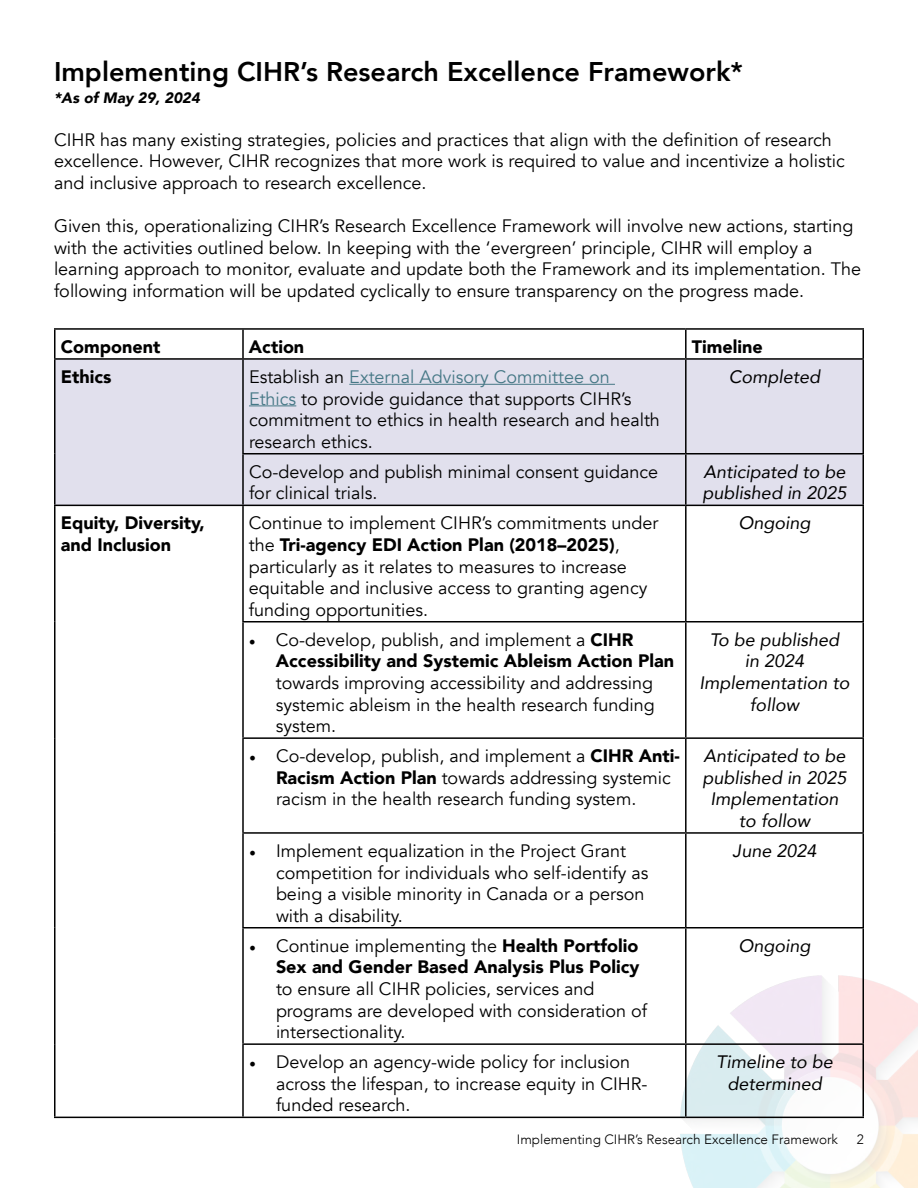
<style>
.page{position:relative;width:918px;height:1188px;background:#fff}
.page>*{position:absolute;margin:0;border:0;box-sizing:border-box;transform-origin:0 0}
.t1{font:800 27px "Avenir";color:#000}
.t2{font:18px/21.6px "Avenir";color:#000}
.t3{font:900 18px/21.6px "Avenir";color:#000}
.t4{font:italic 18px/21.6px "Avenir";color:#000;text-align:center}
.t5{font:italic 900 15px "Avenir";color:#000}
.t6{font:300 13.5px "Avenir";color:#000}
.s1{color:#467886}
.s2{font-weight:900}
.s3{font-family:"Minion Pro";font-weight:400}
.s4{font-weight:400}
.s5{font-family:"Minion Pro"}
</style>
<div class="page">
<img style="left:680px;top:976px;width:238px;height:212px">
<div style="left:56px;top:360px;width:806px;height:145px;background:#e1e0ed"></div>
<hr style="left:54px;top:328px;width:189px;height:2px;background:#000">
<hr style="left:54px;top:330px;width:2px;height:28px;background:#000">
<hr style="left:243px;top:328px;width:443px;height:2px;background:#000">
<hr style="left:242px;top:330px;width:2px;height:28px;background:#000">
<hr style="left:686px;top:328px;width:178px;height:2px;background:#000">
<hr style="left:685px;top:330px;width:2px;height:28px;background:#000">
<hr style="left:862px;top:330px;width:2px;height:28px;background:#000">
<hr style="left:54px;top:358px;width:189px;height:2px;background:#000">
<hr style="left:54px;top:360px;width:2px;height:94px;background:#000">
<hr style="left:243px;top:358px;width:443px;height:2px;background:#000">
<hr style="left:242px;top:360px;width:2px;height:93px;background:#000">
<hr style="left:686px;top:358px;width:178px;height:2px;background:#000">
<hr style="left:685px;top:360px;width:2px;height:93px;background:#000">
<hr style="left:862px;top:360px;width:2px;height:93px;background:#000">
<hr style="left:54px;top:454px;width:2px;height:51px;background:#000">
<hr style="left:242px;top:453px;width:444px;height:1px;background:#000">
<hr style="left:242px;top:454px;width:2px;height:51px;background:#000">
<hr style="left:686px;top:453px;width:178px;height:1px;background:#000">
<hr style="left:685px;top:454px;width:2px;height:51px;background:#000">
<hr style="left:862px;top:454px;width:2px;height:51px;background:#000">
<hr style="left:54px;top:505px;width:189px;height:1px;background:#000">
<hr style="left:54px;top:506px;width:2px;height:116px;background:#000">
<hr style="left:243px;top:505px;width:443px;height:1px;background:#000">
<hr style="left:242px;top:506px;width:2px;height:115px;background:#000">
<hr style="left:686px;top:505px;width:178px;height:1px;background:#000">
<hr style="left:685px;top:506px;width:2px;height:115px;background:#000">
<hr style="left:862px;top:506px;width:2px;height:115px;background:#000">
<hr style="left:54px;top:622px;width:2px;height:116px;background:#000">
<hr style="left:242px;top:621px;width:444px;height:1px;background:#000">
<hr style="left:242px;top:623px;width:2px;height:114px;background:#000">
<hr style="left:686px;top:621px;width:178px;height:1px;background:#000">
<hr style="left:685px;top:623px;width:2px;height:114px;background:#000">
<hr style="left:862px;top:623px;width:2px;height:114px;background:#000">
<hr style="left:54px;top:738px;width:2px;height:95px;background:#000">
<hr style="left:242px;top:737px;width:444px;height:2px;background:#000">
<hr style="left:242px;top:739px;width:2px;height:93px;background:#000">
<hr style="left:686px;top:737px;width:178px;height:2px;background:#000">
<hr style="left:685px;top:739px;width:2px;height:93px;background:#000">
<hr style="left:862px;top:739px;width:2px;height:93px;background:#000">
<hr style="left:54px;top:833px;width:2px;height:95px;background:#000">
<hr style="left:242px;top:832px;width:444px;height:2px;background:#000">
<hr style="left:242px;top:834px;width:2px;height:93px;background:#000">
<hr style="left:686px;top:832px;width:178px;height:2px;background:#000">
<hr style="left:685px;top:834px;width:2px;height:93px;background:#000">
<hr style="left:862px;top:834px;width:2px;height:93px;background:#000">
<hr style="left:54px;top:928px;width:2px;height:116px;background:#000">
<hr style="left:242px;top:927px;width:444px;height:1px;background:#000">
<hr style="left:242px;top:928px;width:2px;height:115px;background:#000">
<hr style="left:686px;top:927px;width:178px;height:1px;background:#000">
<hr style="left:685px;top:928px;width:2px;height:115px;background:#000">
<hr style="left:862px;top:928px;width:2px;height:115px;background:#000">
<hr style="left:54px;top:1044px;width:2px;height:73px;background:#000">
<hr style="left:242px;top:1043px;width:444px;height:2px;background:#000">
<hr style="left:242px;top:1045px;width:2px;height:72px;background:#000">
<hr style="left:686px;top:1043px;width:178px;height:2px;background:#000">
<hr style="left:685px;top:1045px;width:2px;height:72px;background:#000">
<hr style="left:862px;top:1045px;width:2px;height:72px;background:#000">
<hr style="left:54px;top:1117px;width:189px;height:1px;background:#000">
<hr style="left:243px;top:1117px;width:443px;height:1px;background:#000">
<hr style="left:686px;top:1117px;width:178px;height:1px;background:#000">
<hr style="left:349px;top:384px;width:266px;height:1px;background:#467886">
<hr style="left:249px;top:405px;width:47px;height:1px;background:#467886">
<h1 class="t1" style="left:54px;top:51px;width:691px">Implementing CIHR’s Research Excellence Framework*</h1>
<p class="t5" style="left:54px;top:85px;width:148px">*As of May 29, 2024</p>
<p class="t2" style="left:54px;top:129px;width:792px">CIHR has many existing strategies, policies and practices that align with the definition of research excellence. However, CIHR recognizes that more work is required to value and incentivize a holistic and inclusive approach to research excellence.</p>
<p class="t2" style="left:54px;top:216px;width:809px">Given this, operationalizing CIHR’s Research Excellence Framework will involve new actions, starting with the activities outlined below. In keeping with the ‘evergreen’ principle, CIHR will employ a learning approach to monitor, evaluate and update both the Framework and its implementation. The following information will be updated cyclically to ensure transparency on the progress made.</p>
<p class="t3" style="left:61px;top:335px;width:101px">Component</p>
<p class="t3" style="left:249px;top:335px;width:57px">Action</p>
<p class="t3" style="left:692px;top:335px;width:73px">Timeline</p>
<p class="t3" style="left:61px;top:365px;width:52px">Ethics</p>
<p class="t2" style="left:249px;top:366px;width:412px">Establish an <span class="s1">External Advisory Committee on Ethics</span> to provide guidance that supports CIHR’s commitment to ethics in health research and health research ethics.</p>
<p class="t4" style="left:729px;top:366px;width:93px">Completed</p>
<p class="t2" style="left:249px;top:461px;width:411px">Co-develop and publish minimal consent guidance for clinical trials.</p>
<p class="t4" style="left:703px;top:461px;width:145px;text-align:left">Anticipated to be published in 2025</p>
<p class="t3" style="left:61px;top:512px;width:146px">Equity, Diversity, and Inclusion</p>
<p class="t2" style="left:249px;top:513px;width:411px">Continue to implement CIHR’s commitments under the <span class="s2">Tri-agency EDI Action Plan (2018–2025)</span>, particularly as it relates to measures to increase equitable and inclusive access to granting agency funding opportunities.</p>
<p class="t4" style="left:738px;top:512px;width:74px">Ongoing</p>
<p class="t3" style="left:276px;top:628px;width:400px;text-indent:-27px"><span class="s3">•</span> <span class="s4">Co-develop, publish, and implement a</span> CIHR<br>Accessibility and Systemic Ableism Action Plan</p>
<p class="t2" style="left:276px;top:672px;width:381px;text-align:justify">towards improving accessibility and addressing systemic ableism in the health research funding system.</p>
<p class="t4" style="left:700px;top:629px;width:151px">To be published<br>in 2024<br>Implementation to follow</p>
<p class="t2" style="left:276px;top:746px;width:405px;text-indent:-27px"><span class="s5">•</span> Co-develop, publish, and implement a <span class="s2">CIHR Anti-<br>Racism Action Plan</span> towards addressing systemic racism in the health research funding system.</p>
<p class="t4" style="left:703px;top:745px;width:145px">Anticipated to be published in 2025<br>Implementation to follow</p>
<p class="t2" style="left:276px;top:840px;width:374px;text-indent:-27px"><span class="s5">•</span> Implement equalization in the Project Grant competition for individuals who self-identify as being a visible minority in Canada or a person with a disability.</p>
<p class="t4" style="left:733px;top:840px;width:85px">June 2024</p>
<p class="t3" style="left:249px;top:934px;width:392px;text-align:right"><span class="s3">•</span> <span class="s4">Continue implementing the</span> Health Portfolio<br>Sex and Gender Based Analysis Plus Policy</p>
<p class="t2" style="left:276px;top:978px;width:373px">to ensure all CIHR policies, services and programs are developed with consideration of intersectionality.</p>
<p class="t4" style="left:739px;top:935px;width:74px">Ongoing</p>
<p class="t2" style="left:276px;top:1052px;width:373px;text-indent:-27px"><span class="s5">•</span> Develop an agency-wide policy for inclusion across the lifespan, to increase equity in CIHR&shy;funded research.</p>
<p class="t4" style="left:716px;top:1051px;width:118px">Timeline to be determined</p>
<p class="t6" style="left:517px;top:1132px;width:323px">Implementing CIHR’s Research Excellence Framework</p>
<p class="t6" style="left:857px;top:1132px;width:9px">2</p>
</div>
